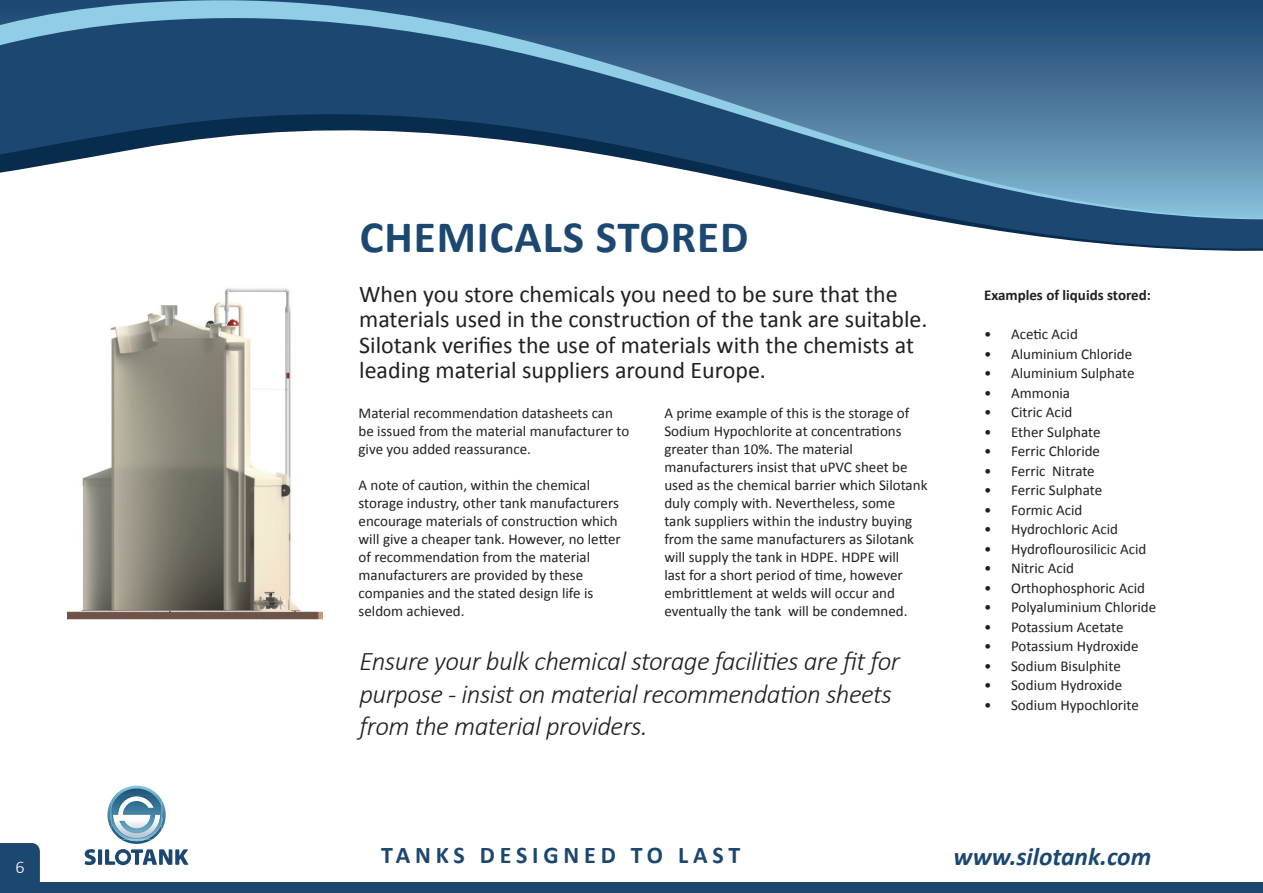
<style>
.page{position:relative;width:1263px;height:893px;background:#fff}
.page>*{position:absolute;margin:0;border:0;box-sizing:border-box;transform-origin:0 0}
.t1{font:700 45px "Calibri";letter-spacing:.02em;color:#1c4771}
.t2{font:italic 300 27px/32.4px "Calibri";letter-spacing:-.02em;color:#231f20}
.t3{font:italic 700 25.5px "Calibri";color:#1c4771}
.t4{font:24px/25.5px "Calibri";color:#231f20}
.t5{font:700 24px "Calibri";letter-spacing:.2em;color:#1c4771}
.t6{font:300 18px "Calibri";color:#fff}
.t7{font:15px/18px "Calibri";color:#231f20}
.t8{font:700 15px "Calibri";color:#231f20}
</style>
<div class="page">
<svg style="left:0;top:0;width:1263px;height:251px"></svg>
<div style="left:0;top:843px;width:40px;height:39px;background:#1c4771"></div>
<div style="left:0;top:882px;width:1263px;height:11px;background:#1c4771"></div>
<svg style="left:85px;top:849px;width:11px;height:16px"></svg>
<hr style="left:98px;top:849px;width:4px;height:16px;background:#1c4771">
<svg style="left:105px;top:786px;width:83px;height:79px"></svg>
<img style="left:67px;top:288px;width:256px;height:332px">
<p class="t6" style="left:15px;top:856px;width:11px">6</p>
<h1 class="t1" style="left:360px;top:209px;width:390px">CHEMICALS STORED</h1>
<h3 class="t4" style="left:359px;top:281px;width:570px">When you store chemicals you need to be sure that the materials used in the construction of the tank are suitable.<br>Silotank verifies the use of materials with the chemists at leading material suppliers around Europe.</h3>
<p class="t7" style="left:359px;top:404px;width:272px">Material recommendation datasheets can be issued from the material manufacturer to give you added reassurance.</p>
<p class="t7" style="left:359px;top:476px;width:264px">A note of caution, within the chemical storage industry, other tank manufacturers encourage materials of construction which will give a cheaper tank. However, no letter of recommendation from the material manufacturers are provided by these companies and the stated design life is seldom achieved.</p>
<p class="t7" style="left:664px;top:404px;width:265px">A prime example of this is the storage of Sodium Hypochlorite at concentrations greater than 10%. The material manufacturers insist that uPVC sheet be used as the chemical barrier which Silotank duly comply with. Nevertheless, some<br>tank suppliers within the industry buying from the same manufacturers as Silotank will supply the tank in HDPE. HDPE will<br>last for a short period of time, however embrittlement at welds will occur and eventually the tank will be condemned.</p>
<h2 class="t2" style="left:359px;top:645px;width:542px">Ensure your bulk chemical storage facilities are fit for purpose - insist on material recommendation sheets from the material providers.</h2>
<p class="t8" style="left:984px;top:286px;width:168px">Examples of liquids stored:</p>
<p class="t7" style="left:984px;top:325px;width:95px">• Acetic Acid</p>
<p class="t7" style="left:984px;top:345px;width:150px">• Aluminium Chloride</p>
<p class="t7" style="left:984px;top:364px;width:152px">• Aluminium Sulphate</p>
<p class="t7" style="left:984px;top:384px;width:88px">• Ammonia</p>
<p class="t7" style="left:984px;top:403px;width:90px">• Citric Acid</p>
<p class="t7" style="left:984px;top:423px;width:118px">• Ether Sulphate</p>
<p class="t7" style="left:984px;top:442px;width:118px">• Ferric Chloride</p>
<p class="t7" style="left:984px;top:462px;width:112px">• Ferric Nitrate</p>
<p class="t7" style="left:984px;top:481px;width:120px">• Ferric Sulphate</p>
<p class="t7" style="left:984px;top:501px;width:100px">• Formic Acid</p>
<p class="t7" style="left:984px;top:520px;width:136px">• Hydrochloric Acid</p>
<p class="t7" style="left:984px;top:540px;width:164px">• Hydroflourosilicic Acid</p>
<p class="t7" style="left:984px;top:559px;width:91px">• Nitric Acid</p>
<p class="t7" style="left:984px;top:579px;width:162px">• Orthophosphoric Acid</p>
<p class="t7" style="left:984px;top:598px;width:174px">• Polyaluminium Chloride</p>
<p class="t7" style="left:984px;top:618px;width:141px">• Potassium Acetate</p>
<p class="t7" style="left:984px;top:637px;width:156px">• Potassium Hydroxide</p>
<p class="t7" style="left:984px;top:657px;width:138px">• Sodium Bisulphite</p>
<p class="t7" style="left:984px;top:676px;width:140px">• Sodium Hydroxide</p>
<p class="t7" style="left:984px;top:696px;width:156px">• Sodium Hypochlorite</p>
<h3 class="t5" style="left:381px;top:839px;width:361px">TANKS DESIGNED TO LAST</h3>
<h3 class="t3" style="left:953px;top:840px;width:199px">www.silotank.com</h3>
</div>
